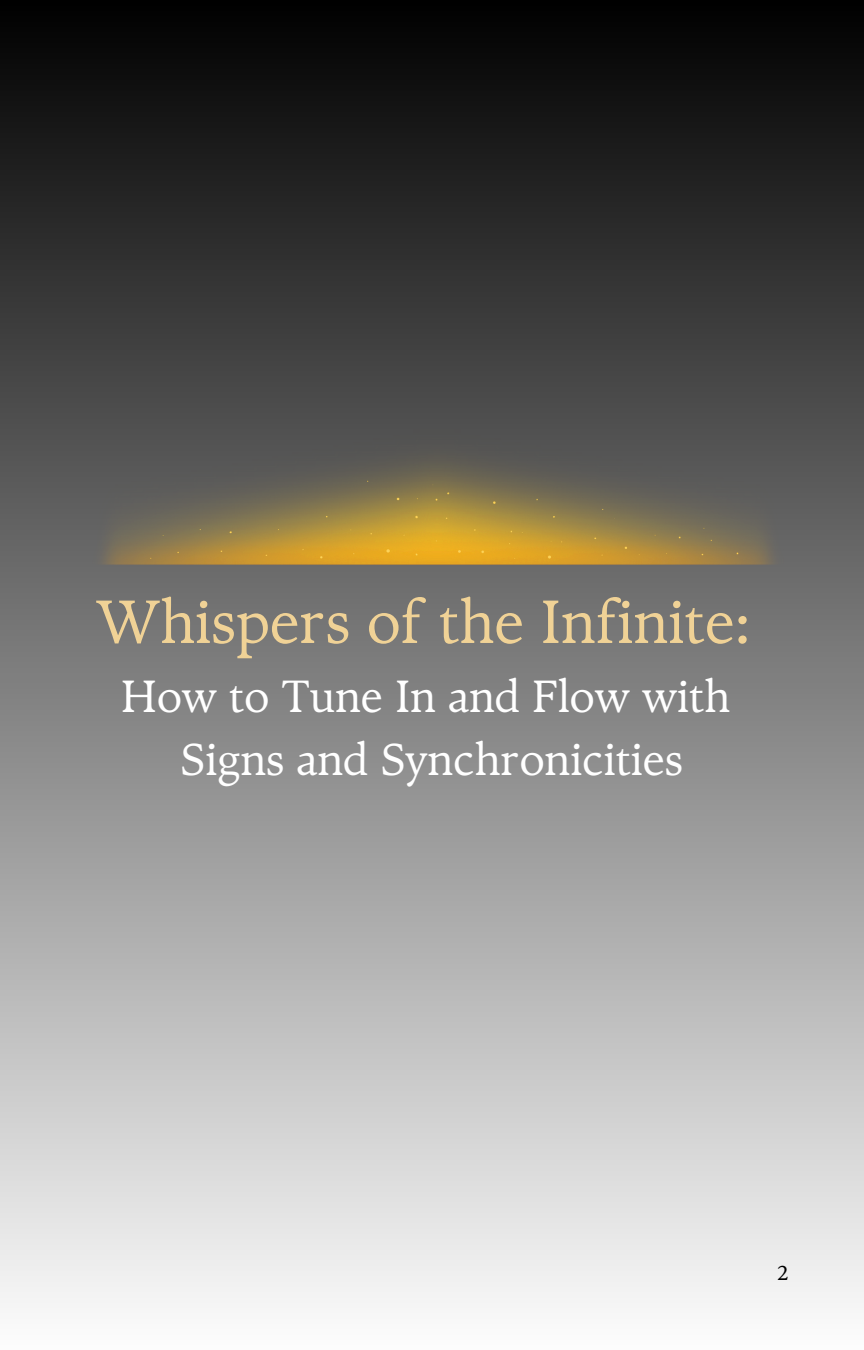
<style>
.page{position:relative;width:864px;height:1350px;background:#fff}
.page>*{position:absolute;margin:0;border:0;box-sizing:border-box;transform-origin:0 0}
.t1{font:60.75px "TY Serif";color:#f0d296}
.t2{font:45px/62.6px "TY Serif";color:#fff;text-align:center}
.t3{font:20.25px "TY Serif";color:#000}
</style>
<div class="page">
<div style="left:0;top:0;width:864px;height:1350px;background:linear-gradient(to bottom,#000,#fdfdfd)"></div>
<img style="left:92px;top:430px;width:692px;height:135px">
<p class="t1" style="left:96px;top:585px;width:657px">Whispers of the Infinite:</p>
<p class="t2" style="left:121px;top:665px;width:610px">How to Tune In and Flow with<br>Signs and Synchronicities</p>
<p class="t3" style="left:778px;top:1261px;width:13px">2</p>
</div>
